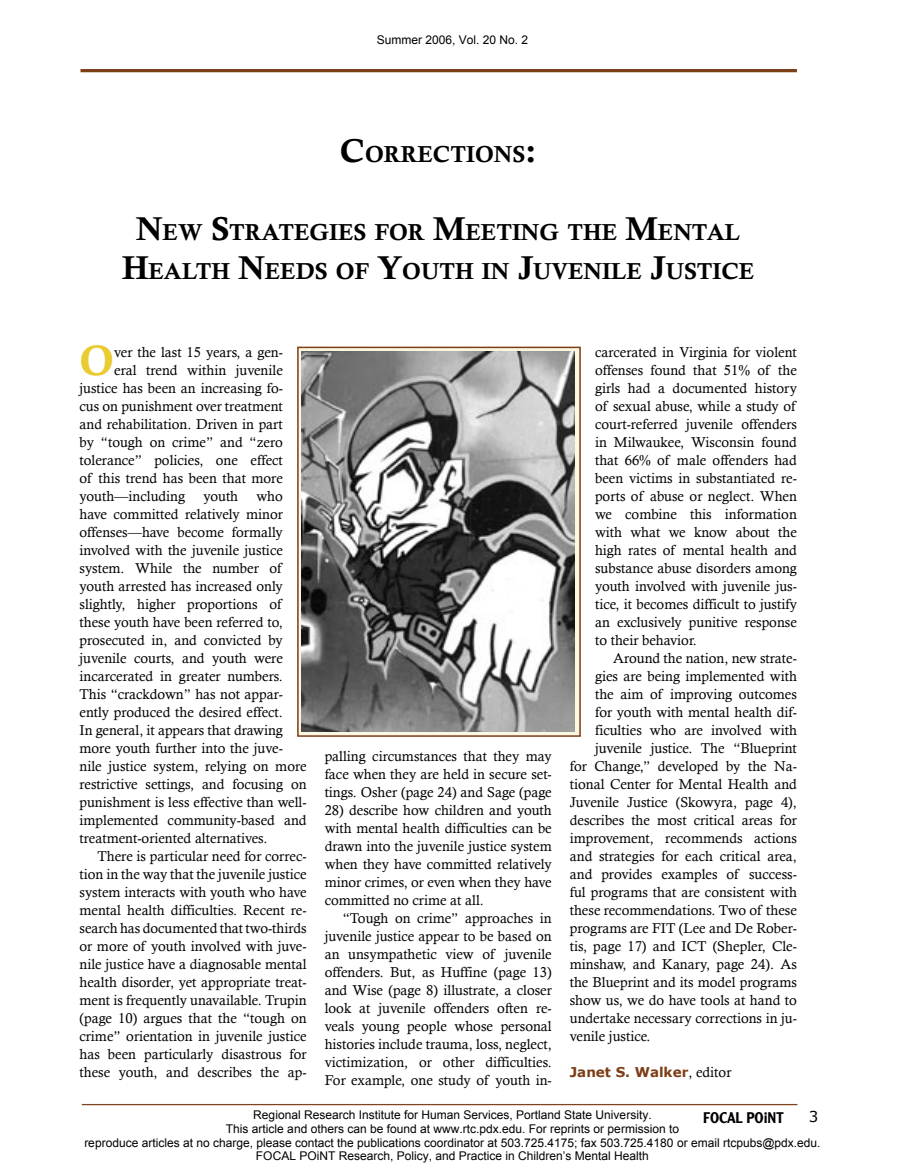
<style>
.page{position:relative;width:905px;height:1175px;background:#fff}
.page>*{position:absolute;margin:0;border:0;box-sizing:border-box;transform-origin:0 0}
.new_style{font:42.6px "Calis MT Bol";color:#e9cb32}
.t1{font:23.1px/39px "Calis MT Bol";color:#000;text-align:center}
.t2{font:500 15px "Clearface Gothic LH";color:#000}
.t3{font:15px "Verdana";color:#000}
.new_style-2{font:14.25px/18px "Calisto";color:#000;text-align:justify}
.new_style-3{font:700 13.5px "Verdana";color:#7c3e17}
.t4{font:12px/13.6px "Arial";color:#000;text-align:center}
.s1{font-size:33px}
.s2{font-family:"Calisto";font-weight:400;font-size:14.25px;color:#000}
</style>
<div class="page">
<div style="left:82px;top:1104px;width:715px;height:1px;border:1px solid #7f431d"></div>
<div style="left:80px;top:69px;width:716px;height:3px;border:2px solid #7c3e17"></div>
<svg style="left:300px;top:349px;width:277px;height:384px;background:#cdcaba"></svg>
<div style="left:297px;top:346px;width:283px;height:390px;border:2px solid #7c3e17"></div>
<img style="left:302px;top:351px;width:272px;height:380px">
<p class="t4" style="left:377px;top:34px;width:153px">Summer 2006, Vol. 20 No. 2</p>
<p class="t1" style="left:340px;top:134px;width:198px"><span class="s1">C</span>ORRECTIONS<span class="s1">:</span></p>
<p class="t1" style="left:122px;top:212px;width:633px"><span class="s1">N</span>EW <span class="s1">S</span>TRATEGIES FOR <span class="s1">M</span>EETING THE <span class="s1">M</span>ENTAL<br><span class="s1">H</span>EALTH <span class="s1">N</span>EEDS OF <span class="s1">Y</span>OUTH IN <span class="s1">J</span>UVENILE <span class="s1">J</span>USTICE</p>
<p class="new_style" style="left:80px;top:336px;width:36px">O</p>
<p class="new_style-2" style="left:114px;top:343px;width:170px">ver the last 15 years, a gen-</p>
<p class="new_style-2" style="left:114px;top:361px;width:170px">eral trend within juvenile</p>
<p class="new_style-2" style="left:80px;top:379px;width:205px">justice has been an increasing fo-</p>
<p class="new_style-2" style="left:80px;top:397px;width:205px">cus on punishment over treatment</p>
<p class="new_style-2" style="left:80px;top:415px;width:205px">and rehabilitation. Driven in part</p>
<p class="new_style-2" style="left:80px;top:433px;width:205px">by “tough on crime” and “zero</p>
<p class="new_style-2" style="left:80px;top:451px;width:205px">tolerance” policies, one effect</p>
<p class="new_style-2" style="left:80px;top:469px;width:205px">of this trend has been that more</p>
<p class="new_style-2" style="left:80px;top:487px;width:107px">youth—including</p>
<p class="new_style-2" style="left:203px;top:487px;width:36px">youth</p>
<p class="new_style-2" style="left:80px;top:487px;width:229px;text-align:left;text-indent:177px">who have committed relatively minor offenses—have become formally involved with the juvenile justice system. While the number of youth arrested has increased only slightly, higher proportions of these youth have been referred to, prosecuted in, and convicted by juvenile courts, and youth were incarcerated in greater numbers.<br>This “crackdown” has not appar&shy;ently produced the desired effect.<br>In general, it appears that drawing more youth further into the juve&shy;nile justice system, relying on more restrictive settings, and focusing on punishment is less effective than well&shy;implemented community-based and treatment-oriented alternatives.</p>
<p class="new_style-2" style="left:80px;top:847px;width:229px;text-indent:18px">There is particular need for correc&shy;tion in the way that the juvenile justice system interacts with youth who have mental health difficulties. Recent re&shy;search has documented that two-thirds or more of youth involved with juve&shy;nile justice have a diagnosable mental health disorder, yet appropriate treat&shy;ment is frequently unavailable. Trupin (page 10) argues that the “tough on crime” orientation in juvenile justice has been particularly disastrous for these youth, and describes the ap-</p>
<p class="new_style-2" style="left:325px;top:747px;width:229px">palling circumstances that they may face when they are held in secure set&shy;tings. Osher (page 24) and Sage (page</p>
<p class="new_style-2" style="left:325px;top:801px;width:229px">28) describe how children and youth with mental health difficulties can be drawn into the juvenile justice system when they have committed relatively minor crimes, or even when they have committed no crime at all.</p>
<p class="new_style-2" style="left:325px;top:909px;width:229px;text-indent:18px">“Tough on crime” approaches in juvenile justice appear to be based on an unsympathetic view of juvenile offenders. But, as Huffine (page 13) and Wise (page 8) illustrate, a closer look at juvenile offenders often re&shy;veals young people whose personal histories include trauma, loss, neglect, victimization, or other difficulties.<br>For example, one study of youth in-</p>
<p class="new_style-2" style="left:595px;top:343px;width:203px">carcerated in Virginia for violent offenses found that 51% of the girls had a documented history of sexual abuse, while a study of court-referred juvenile offenders in Milwaukee, Wisconsin found that 66% of male offenders had been victims in substantiated re&shy;ports of abuse or neglect. When we combine this information with what we know about the high rates of mental health and substance abuse disorders among youth involved with juvenile jus&shy;tice, it becomes difficult to justify an exclusively punitive response to their behavior.</p>
<p class="new_style-2" style="left:613px;top:648px;width:185px">Around the nation, new strate-</p>
<p class="new_style-2" style="left:595px;top:666px;width:203px">gies are being implemented with</p>
<p class="new_style-2" style="left:595px;top:684px;width:203px">the aim of improving outcomes</p>
<p class="new_style-2" style="left:595px;top:702px;width:203px">for youth with mental health dif-</p>
<p class="new_style-2" style="left:595px;top:720px;width:203px">ficulties who are involved with</p>
<p class="new_style-2" style="left:595px;top:738px;width:203px">juvenile justice. The “Blueprint</p>
<p class="new_style-2" style="left:570px;top:756px;width:229px">for Change,” developed by the Na-</p>
<p class="new_style-2" style="left:570px;top:774px;width:229px">tional Center for Mental Health and</p>
<p class="new_style-2" style="left:570px;top:792px;width:228px">Juvenile Justice (Skowyra, page 4),</p>
<p class="new_style-2" style="left:570px;top:810px;width:228px">describes the most critical areas for</p>
<p class="new_style-2" style="left:570px;top:828px;width:229px">improvement, recommends actions</p>
<p class="new_style-2" style="left:570px;top:846px;width:228px">and strategies for each critical area,</p>
<p class="new_style-2" style="left:570px;top:864px;width:229px">and provides examples of success-</p>
<p class="new_style-2" style="left:570px;top:882px;width:229px">ful programs that are consistent with</p>
<p class="new_style-2" style="left:570px;top:900px;width:229px">these recommendations. Two of these</p>
<p class="new_style-2" style="left:570px;top:918px;width:229px">programs are FIT (Lee and De Rober-</p>
<p class="new_style-2" style="left:570px;top:936px;width:229px">tis, page 17) and ICT (Shepler, Cle-</p>
<p class="new_style-2" style="left:570px;top:954px;width:229px">minshaw, and Kanary, page 24). As</p>
<p class="new_style-2" style="left:570px;top:972px;width:228px">the Blueprint and its model programs</p>
<p class="new_style-2" style="left:570px;top:990px;width:229px">show us, we do have tools at hand to</p>
<p class="new_style-2" style="left:570px;top:1008px;width:229px">undertake necessary corrections in ju-</p>
<p class="new_style-2" style="left:570px;top:1026px;width:82px">venile justice.</p>
<p class="new_style-3" style="left:570px;top:1063px;width:163px">Janet S. Walker<span class="s2">, editor</span></p>
<p class="t4" style="left:84px;top:1108px;width:737px">Regional Research Institute for Human Services, Portland State University.<br>This article and others can be found at www.rtc.pdx.edu. For reprints or permission to<br>reproduce articles at no charge, please contact the publications coordinator at 503.725.4175; fax 503.725.4180 or email rtcpubs@pdx.edu.<br>FOCAL POiNT Research, Policy, and Practice in Children’s Mental Health</p>
<p class="t2" style="left:703px;top:1108px;width:82px">FOCAL POiNT</p>
<p class="t3" style="left:808px;top:1107px;width:11px">3</p>
</div>
